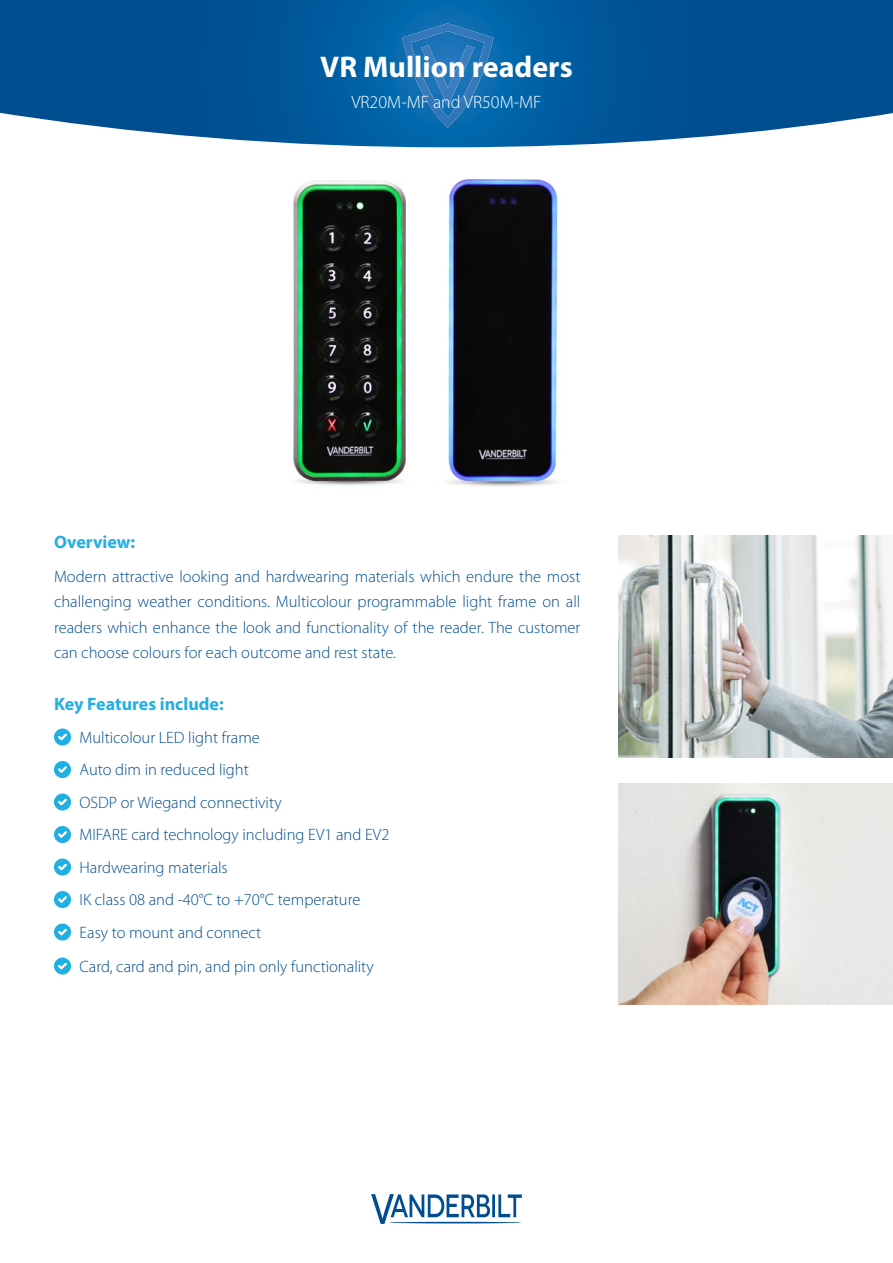
<style>
.page{position:relative;width:893px;height:1263px;background:#fff}
.page>*{position:absolute;margin:0;border:0;box-sizing:border-box;transform-origin:0 0}
.t1{font:700 30px "Myriad Pro";color:#fff}
.t2{font:700 18px "Myriad Pro";color:#24afe2}
.t3{font:300 18px "Myriad Pro";color:#fff}
.t4{font:300 16.5px/32.5px "Myriad Pro";color:#004d8f;text-align:justify}
</style>
<div class="page">
<svg style="left:0;top:0;width:893px;height:147px;background:#14629f"></svg>
<svg style="left:402px;top:23px;width:92px;height:105px;background:#1f73b6"></svg>
<svg style="left:371px;top:1194px;width:151px;height:30px"></svg>
<hr style="left:389px;top:1222px;width:133px;height:1px;background:#004d8f;border-radius:50%">
<svg style="left:54px;top:728px;width:17px;height:17px"></svg>
<svg style="left:54px;top:761px;width:17px;height:17px"></svg>
<svg style="left:54px;top:793px;width:17px;height:17px"></svg>
<svg style="left:54px;top:826px;width:17px;height:17px"></svg>
<svg style="left:54px;top:858px;width:17px;height:17px"></svg>
<svg style="left:54px;top:891px;width:17px;height:17px"></svg>
<svg style="left:54px;top:923px;width:17px;height:17px"></svg>
<svg style="left:54px;top:957px;width:17px;height:17px"></svg>
<img style="left:618px;top:536px;width:275px;height:221px">
<img style="left:618px;top:783px;width:275px;height:221px">
<img style="left:293px;top:180px;width:113px;height:306px">
<img style="left:448px;top:180px;width:110px;height:306px">
<h1 class="t1" style="left:320px;top:47px;width:254px">VR Mullion readers</h1>
<p class="t3" style="left:351px;top:91px;width:192px">VR20M-MF and VR50M-MF</p>
<p class="t2" style="left:54px;top:530px;width:83px">Overview:</p>
<p class="t4" style="left:54px;top:563px;width:528px;line-height:25.5px">Modern attractive looking and hardwearing materials which endure the most challenging weather conditions. Multicolour programmable light frame on all readers which enhance the look and functionality of the reader. The customer can choose colours for each outcome and rest state.</p>
<p class="t2" style="left:54px;top:692px;width:171px">Key Features include:</p>
<p class="t4" style="left:80px;top:721px;width:311px;text-align:left">Multicolour LED light frame<br>Auto dim in reduced light<br>OSDP or Wiegand connectivity<br>MIFARE card technology including EV1 and EV2<br>Hardwearing materials<br>IK class 08 and -40°C to +70°C temperature<br>Easy to mount and connect</p>
<p class="t4" style="left:80px;top:950px;width:296px">Card, card and pin, and pin only functionality</p>
</div>
